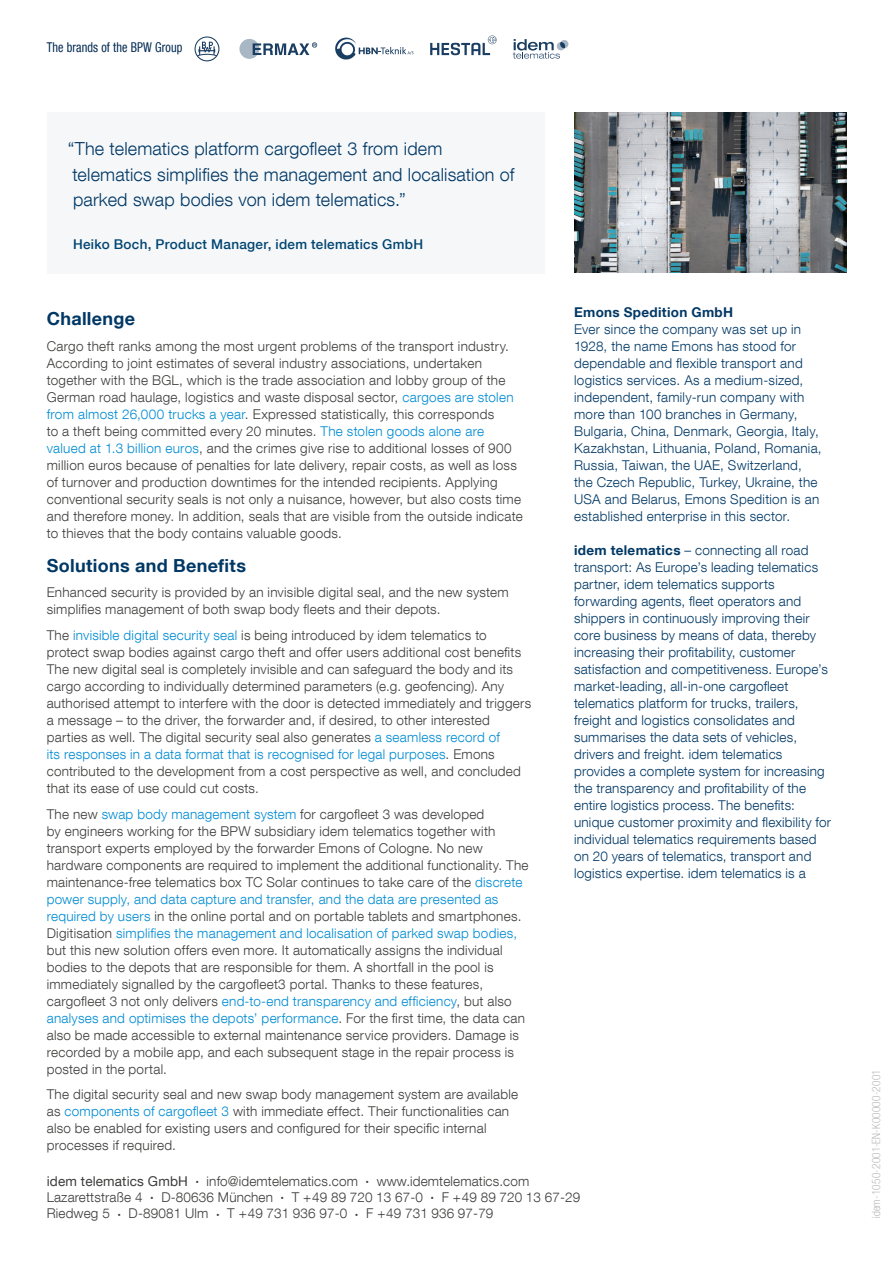
<style>
.page{position:relative;width:893px;height:1263px;background:#fff}
.page>*{position:absolute;margin:0;border:0;box-sizing:border-box;transform-origin:0 0}
.t1{font:300 18px/25.5px "Helvetica Neue LT Com";letter-spacing:.01em;color:#003865}
.t2{font:700 18px "Helvetica Neue LT Com";letter-spacing:.015em;color:#003865}
.t3{font:300 13.5px/17px "Helvetica Neue LT Com";letter-spacing:.02em;color:#3c3c3b}
.t4{font:300 13.5px/17px "Helvetica Neue LT Com";letter-spacing:.015em;color:#003865}
.t5{font:500 13.5px "Helvetica Neue LT Com";letter-spacing:.025em;color:#004572}
.t6{font:condensed 13.5px "Helvetica Neue LT Com";letter-spacing:.01em;color:#002851;scale:.9 1}
.t7{font:13.5px "Helvetica Neue LT Com";letter-spacing:.01em;color:#3c3c3b}
.t8{font:700 13.5px "Helvetica Neue LT Com";letter-spacing:.025em;color:#003865}
.t9{font:100 condensed 11.25px "Helvetica Neue LT Com";letter-spacing:.02em;color:#9d9d9c}
.s1{color:#008bd2}
.s2{font-weight:700}
.s3{font-weight:100;font-stretch:condensed;font-size:6px}
</style>
<div class="page">
<img style="left:574px;top:113px;width:272px;height:160px">
<div style="left:47px;top:113px;width:497px;height:161px;background:#f6f7f9"></div>
<div style="left:239px;top:39px;width:20px;height:20px;background:linear-gradient(to bottom,#a9b6c4,#adb9c6);border-radius:50%"></div>
<svg style="left:430px;top:36px;width:67px;height:19px"></svg>
<svg style="left:335px;top:37px;width:78px;height:23px"></svg>
<svg style="left:253px;top:42px;width:64px;height:13px"></svg>
<svg style="left:195px;top:36px;width:24px;height:25px"></svg>
<svg style="left:513px;top:39px;width:55px;height:20px"></svg>
<p class="t6" style="left:47px;top:39px;width:152px">The brands of the BPW Group</p>
<h1 class="t1" style="left:68px;top:136px;width:448px">“The telematics platform cargofleet 3 from idem telematics simplifies the management and localisation of parked swap bodies von idem telematics.”</h1>
<p class="t5" style="left:73px;top:236px;width:352px">Heiko Boch, Product Manager, idem telematics GmbH</p>
<h1 class="t2" style="left:47px;top:307px;width:90px">Challenge</h1>
<p class="t3" style="left:47px;top:337px;width:477px">Cargo theft ranks among the most urgent problems of the transport industry.<br>According to joint estimates of several industry associations, undertaken together with the BGL, which is the trade association and lobby group of the German road haulage, logistics and waste disposal sector, <span class="s1">cargoes are stolen from almost 26,000 trucks a year</span>. Expressed statistically, this corresponds<br>to a theft being committed every 20 minutes. <span class="s1">The stolen goods alone are valued at 1.3 billion euros</span>, and the crimes give rise to additional losses of 900 million euros because of penalties for late delivery, repair costs, as well as loss of turnover and production downtimes for the intended recipients. Applying conventional security seals is not only a nuisance, however, but also costs time and therefore money. In addition, seals that are visible from the outside indicate to thieves that the body contains valuable goods.</p>
<h1 class="t2" style="left:47px;top:554px;width:201px">Solutions and Benefits</h1>
<p class="t3" style="left:47px;top:584px;width:463px">Enhanced security is provided by an invisible digital seal, and the new system simplifies management of both swap body fleets and their depots.</p>
<p class="t3" style="left:47px;top:626px;width:486px">The <span class="s1">invisible digital security seal</span> is being introduced by idem telematics to protect swap bodies against cargo theft and offer users additional cost benefits The new digital seal is completely invisible and can safeguard the body and its cargo according to individually determined parameters (e.g. geofencing). Any authorised attempt to interfere with the door is detected immediately and triggers a message – to the driver, the forwarder and, if desired, to other interested parties as well. The digital security seal also generates <span class="s1">a seamless record of<br>its responses in a data format that is recognised for legal purposes</span>. Emons contributed to the development from a cost perspective as well, and concluded that its ease of use could cut costs.</p>
<p class="t3" style="left:47px;top:805px;width:483px">The new <span class="s1">swap body management system</span> for cargofleet 3 was developed<br>by engineers working for the BPW subsidiary idem telematics together with transport experts employed by the forwarder Emons of Cologne. No new hardware components are required to implement the additional functionality. The maintenance-free telematics box TC Solar continues to take care of the <span class="s1">discrete power supply, and data capture and transfer, and the data are presented as required by users</span> in the online portal and on portable tablets and smartphones.<br>Digitisation <span class="s1">simplifies the management and localisation of parked swap bodies, </span>but this new solution offers even more. It automatically assigns the individual bodies to the depots that are responsible for them. A shortfall in the pool is immediately signalled by the cargofleet3 portal. Thanks to these features, cargofleet 3 not only delivers <span class="s1">end-to-end transparency and efficiency</span>, but also <span class="s1">analyses and optimises the depots’ performance</span>. For the first time, the data can also be made accessible to external maintenance service providers. Damage is recorded by a mobile app, and each subsequent stage in the repair process is posted in the portal.</p>
<p class="t3" style="left:47px;top:1086px;width:473px">The digital security seal and new swap body management system are available as <span class="s1">components of cargofleet 3</span> with immediate effect. Their functionalities can also be enabled for existing users and configured for their specific internal processes if required.</p>
<p class="t8" style="left:574px;top:303px;width:161px">Emons Spedition GmbH</p>
<p class="t4" style="left:574px;top:320px;width:249px">Ever since the company was set up in 1928, the name Emons has stood for dependable and flexible transport and logistics services. As a medium-sized, independent, family-run company with more than 100 branches in Germany, Bulgaria, China, Denmark, Georgia, Italy, Kazakhstan, Lithuania, Poland, Romania, Russia, Taiwan, the UAE, Switzerland, the Czech Republic, Turkey, Ukraine, the USA and Belarus, Emons Spedition is an established enterprise in this sector.</p>
<p class="t4" style="left:574px;top:541px;width:259px"><span class="s2">idem telematics</span> – connecting all road transport: As Europe’s leading telematics partner, idem telematics supports forwarding agents, fleet operators and shippers in continuously improving their core business by means of data, thereby increasing their profitability, customer satisfaction and competitiveness. Europe’s market-leading, all-in-one cargofleet telematics platform for trucks, trailers, freight and logistics consolidates and summarises the data sets of vehicles, drivers and freight. idem telematics provides a complete system for increasing the transparency and profitability of the entire logistics process. The benefits: unique customer proximity and flexibility for individual telematics requirements based on 20 years of telematics, transport and logistics expertise. idem telematics is a</p>
<p class="t7" style="left:47px;top:1173px;width:143px">idem telematics GmbH</p>
<p class="t3" style="left:196px;top:1172px;width:164px"><span class="s3">•</span> info@idemtelematics.com</p>
<p class="t3" style="left:366px;top:1172px;width:165px"><span class="s3">•</span> www.idemtelematics.com</p>
<p class="t3" style="left:47px;top:1188px;width:97px">Lazarettstraße 4</p>
<p class="t3" style="left:150px;top:1188px;width:124px"><span class="s3">•</span> D-80636 München</p>
<p class="t3" style="left:281px;top:1188px;width:144px"><span class="s3">•</span> T +49 89 720 13 67-0</p>
<p class="t3" style="left:431px;top:1188px;width:151px"><span class="s3">•</span> F +49 89 720 13 67-29</p>
<p class="t3" style="left:47px;top:1205px;width:65px">Riedweg 5</p>
<p class="t3" style="left:118px;top:1205px;width:92px"><span class="s3">•</span> D-89081 Ulm</p>
<p class="t3" style="left:216px;top:1205px;width:132px"><span class="s3">•</span> T +49 731 936 97-0</p>
<p class="t3" style="left:355px;top:1205px;width:140px"><span class="s3">•</span> F +49 731 936 97-79</p>
<p class="t9" style="left:870px;top:1218px;width:151px;rotate:-90deg">idem-1050-2001-EN-K00000-2001</p>
</div>
